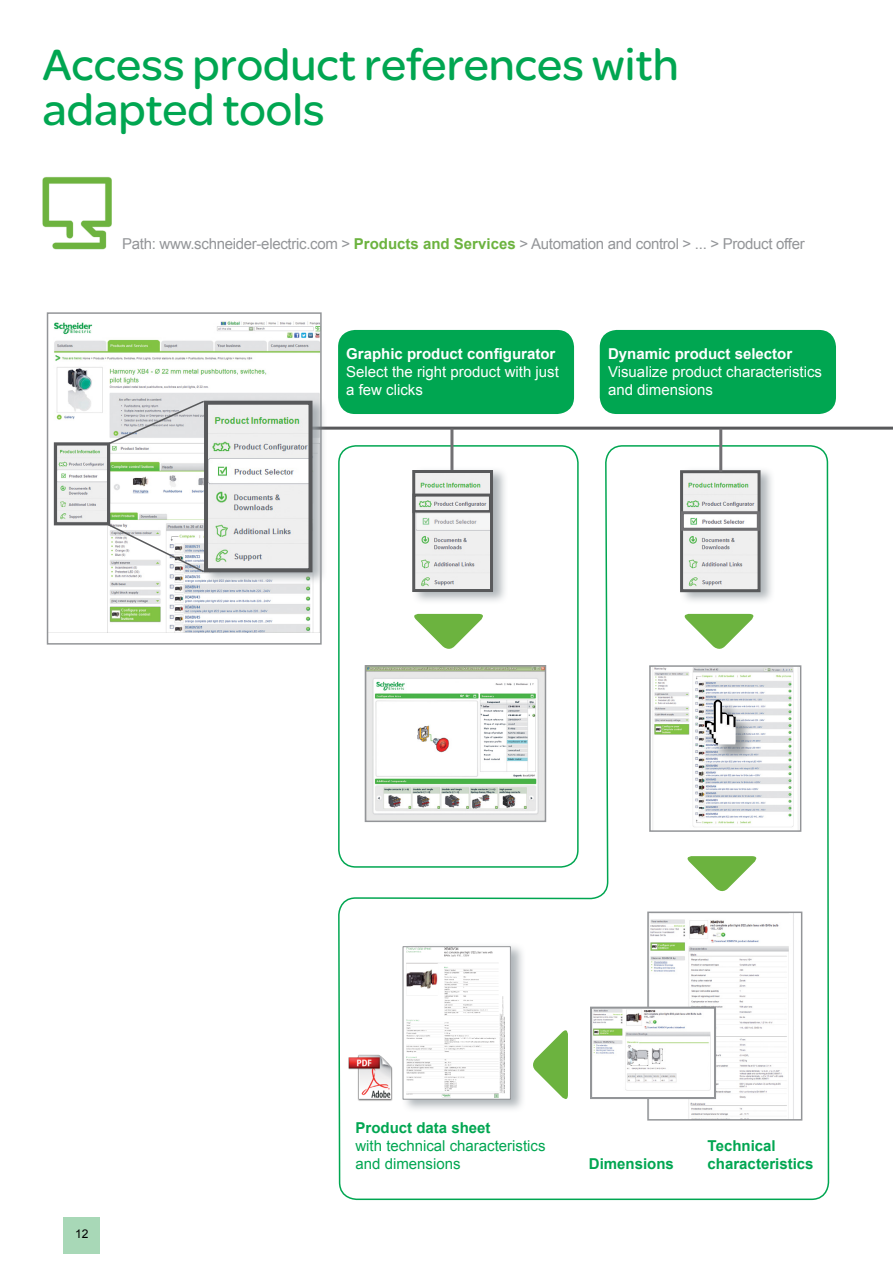
<style>
.page{position:relative;width:893px;height:1263px;background:#fff}
.page>*{position:absolute;margin:0;border:0;box-sizing:border-box;transform-origin:0 0}
.t1{font:46.5px/45px "SE Optimist";color:#00a651}
.t2{font:15px "Arial";letter-spacing:-.02em;color:#939598}
.t3{font:15px/18px "Arial";color:#fff}
.t4{font:700 15px "Arial";color:#00a651}
.t5{font:700 15px "Arial";color:#fff}
.t6{font:15px/18px "Arial";color:#00a651}
.t7{font:12px "Arial";color:#000}
.s1{font-weight:700;color:#6cb33f}
</style>
<div class="page">
<svg style="left:338px;top:475px;width:492px;height:726px"></svg>
<div style="left:338px;top:445px;width:241px;height:423px;border:2px solid #00a651;border-radius:17px"></div>
<img style="left:50px;top:321px;width:269px;height:312px">
<div style="left:47px;top:312px;width:275px;height:333px;border:2px solid #939598"></div>
<img style="left:652px;top:668px;width:146px;height:161px">
<div style="left:649px;top:665px;width:152px;height:167px;border:2px solid #939598"></div>
<div style="left:705px;top:700px;width:48px;height:61px;background:#4d555b;opacity:.53"></div>
<img style="left:704px;top:699px;width:32px;height:45px">
<img style="left:368px;top:668px;width:175px;height:151px">
<div style="left:365px;top:665px;width:181px;height:157px;border:2px solid #939598"></div>
<svg style="left:410px;top:614px;width:77px;height:38px"></svg>
<svg style="left:681px;top:614px;width:76px;height:38px"></svg>
<img style="left:650px;top:914px;width:149px;height:203px">
<div style="left:647px;top:911px;width:155px;height:209px;border:2px solid #939598"></div>
<img style="left:593px;top:1010px;width:120px;height:86px">
<div style="left:590px;top:1007px;width:126px;height:92px;border:2px solid #939598"></div>
<div style="left:401px;top:943px;width:125px;height:170px;background:#979fa4;opacity:.75"></div>
<div style="left:403px;top:947px;width:107px;height:152px;background:#fff"></div>
<img style="left:406px;top:948px;width:99px;height:149px">
<div style="left:403px;top:946px;width:108px;height:154px;border:1px solid #939598"></div>
<svg style="left:530px;top:1026px;width:38px;height:77px"></svg>
<svg style="left:684px;top:856px;width:76px;height:38px"></svg>
<img style="left:344px;top:1052px;width:50px;height:51px">
<svg style="left:328px;top:426px;width:565px;height:49px"></svg>
<div style="left:679px;top:467px;width:96px;height:138px;background:#979fa4;opacity:.75"></div>
<img style="left:684px;top:474px;width:72px;height:114px">
<div style="left:680px;top:470px;width:80px;height:122px;border:3px solid #58595b"></div>
<div style="left:681px;top:511px;width:79px;height:20px;border:3px solid #717073"></div>
<hr style="left:719px;top:429px;width:3px;height:43px;background:#717073">
<div style="left:54px;top:442px;width:56px;height:83px;border:3px solid #58595b"></div>
<div style="left:203px;top:397px;width:125px;height:188px;background:#979fa4;opacity:.75"></div>
<img style="left:209px;top:406px;width:98px;height:161px">
<div style="left:204px;top:401px;width:108px;height:171px;border:4px solid #58595b"></div>
<svg style="left:106px;top:399px;width:100px;height:47px"></svg>
<svg style="left:106px;top:523px;width:100px;height:51px"></svg>
<hr style="left:450px;top:429px;width:3px;height:41px;background:#717073">
<div style="left:411px;top:466px;width:97px;height:139px;background:#979fa4;opacity:.75"></div>
<img style="left:416px;top:474px;width:73px;height:114px">
<div style="left:412px;top:470px;width:81px;height:122px;border:3px solid #58595b"></div>
<div style="left:412px;top:494px;width:80px;height:19px;border:3px solid #58595b"></div>
<svg style="left:415px;top:512px;width:75px;height:18px"></svg>
<div style="left:64px;top:1217px;width:36px;height:37px;background:#a8d8b7"></div>
<div style="left:338px;top:330px;width:236px;height:84px;background:#00a651;border-radius:17px"></div>
<div style="left:600px;top:330px;width:236px;height:84px;background:#00a651;border-radius:17px"></div>
<img style="left:43px;top:177px;width:69px;height:73px">
<h1 class="t1" style="left:43px;top:41px;width:638px">Access product references with adapted tools</h1>
<p class="t2" style="left:122px;top:234px;width:684px">Path: www.schneider-electric.com &gt; <span class="s1">Products and Services</span> &gt; Automation and control &gt; ... &gt; Product offer</p>
<p class="t5" style="left:346px;top:344px;width:211px">Graphic product configurator</p>
<p class="t3" style="left:346px;top:363px;width:214px">Select the right product with just a few clicks</p>
<p class="t5" style="left:608px;top:343px;width:186px">Dynamic product selector</p>
<p class="t3" style="left:608px;top:362px;width:215px">Visualize product characteristics and dimensions</p>
<p class="t7" style="left:75px;top:1226px;width:15px">12</p>
<p class="t4" style="left:355px;top:1118px;width:137px">Product data sheet</p>
<p class="t6" style="left:355px;top:1137px;width:192px">with technical characteristics and dimensions</p>
<p class="t4" style="left:708px;top:1136px;width:70px">Technical</p>
<p class="t4" style="left:589px;top:1154px;width:87px">Dimensions</p>
<p class="t4" style="left:708px;top:1154px;width:107px">characteristics</p>
</div>
